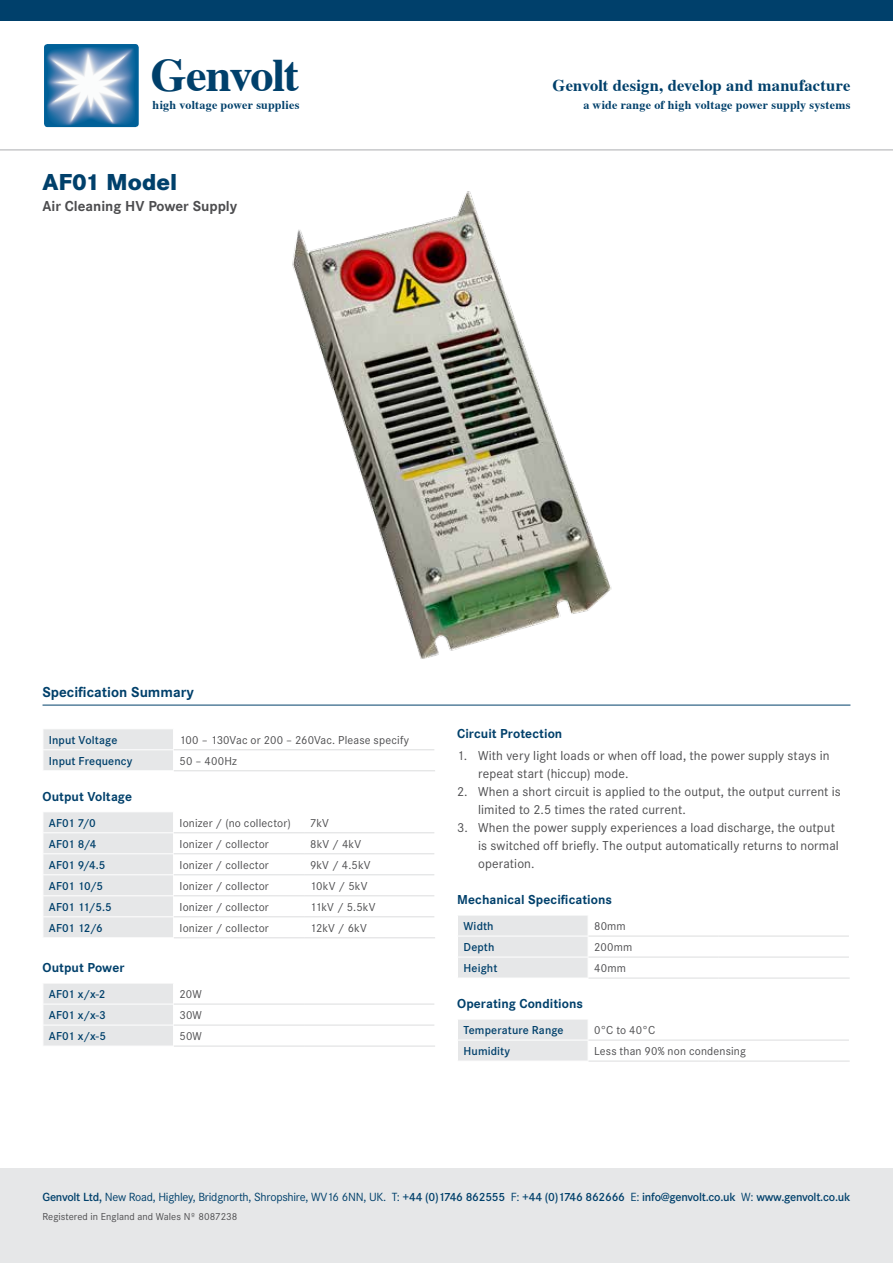
<style>
.page{position:relative;width:893px;height:1263px;background:#fff}
.page>*{position:absolute;margin:0;border:0;box-sizing:border-box;transform-origin:0 0}
.t1{font:700 46.5px "Times";letter-spacing:-.03em;color:#00406b}
.t2{font:800 24px "Corporate S";color:#00406b}
.t3{font:700 16.5px "Times";letter-spacing:.005em;color:#00406b}
.t4{font:700 15px "Corporate S";color:#4d4d4f}
.t5{font:700 15px "Corporate S";color:#00406b}
.t6{font:13.5px/18px "Corporate S";letter-spacing:.01em;color:#4d4d4f}
.t7{font:700 13.5px "Corporate S";letter-spacing:.005em;color:#00406b}
.t8{font:600 12.3px "Corporate S";letter-spacing:-.02em;color:#00406b}
.t9{font:12px "Corporate S";letter-spacing:.015em;color:#4d4d4f}
.t10{font:600 12px "Corporate S";letter-spacing:.01em;color:#00406b}
.t11{font:700 12px "Times";letter-spacing:.02em;color:#00406b}
.t12{font:10.5px "Corporate S";letter-spacing:.005em;color:#4d4d4f}
.s1{font-weight:400}
</style>
<div class="page">
<div style="left:0;top:0;width:893px;height:21px;background:#00406b"></div>
<div style="left:0;top:1168px;width:893px;height:95px;background:#e6e7e8"></div>
<svg style="left:46px;top:46px;width:91px;height:80px"></svg>
<div style="left:43px;top:43px;width:97px;height:86px;border:2px solid #fff;border-radius:4px"></div>
<hr style="left:0;top:149px;width:893px;height:2px;background:#c7c8ca">
<img style="left:292px;top:191px;width:320px;height:468px">
<div style="left:43px;top:729px;width:130px;height:41px;background:#e6e7e8"></div>
<hr style="left:174px;top:749px;width:260px;height:1px;background:#dcddde">
<hr style="left:174px;top:770px;width:261px;height:1px;background:#dcddde">
<div style="left:43px;top:812px;width:130px;height:125px;background:#e6e7e8"></div>
<hr style="left:174px;top:832px;width:130px;height:1px;background:#dcddde">
<hr style="left:304px;top:832px;width:130px;height:1px;background:#dcddde">
<hr style="left:174px;top:853px;width:130px;height:1px;background:#dcddde">
<hr style="left:304px;top:853px;width:130px;height:1px;background:#dcddde">
<hr style="left:174px;top:874px;width:130px;height:1px;background:#dcddde">
<hr style="left:304px;top:874px;width:130px;height:1px;background:#dcddde">
<hr style="left:174px;top:895px;width:130px;height:1px;background:#dcddde">
<hr style="left:304px;top:895px;width:130px;height:1px;background:#dcddde">
<hr style="left:174px;top:916px;width:130px;height:1px;background:#dcddde">
<hr style="left:304px;top:916px;width:130px;height:1px;background:#dcddde">
<hr style="left:174px;top:937px;width:130px;height:1px;background:#dcddde">
<hr style="left:304px;top:937px;width:131px;height:1px;background:#dcddde">
<svg style="left:43px;top:984px;width:130px;height:62px;background:#e7e8e8"></svg>
<hr style="left:174px;top:1004px;width:130px;height:1px;background:#dcddde">
<hr style="left:304px;top:1004px;width:130px;height:1px;background:#dcddde">
<hr style="left:174px;top:1025px;width:130px;height:1px;background:#dcddde">
<hr style="left:304px;top:1025px;width:130px;height:1px;background:#dcddde">
<hr style="left:174px;top:1046px;width:130px;height:1px;background:#dcddde">
<hr style="left:304px;top:1046px;width:131px;height:1px;background:#dcddde">
<svg style="left:458px;top:915px;width:130px;height:63px;background:#e7e8e9"></svg>
<hr style="left:588px;top:936px;width:131px;height:1px;background:#dcddde">
<hr style="left:719px;top:936px;width:130px;height:1px;background:#dcddde">
<hr style="left:588px;top:957px;width:131px;height:1px;background:#dcddde">
<hr style="left:719px;top:957px;width:130px;height:1px;background:#dcddde">
<hr style="left:588px;top:978px;width:131px;height:1px;background:#dcddde">
<hr style="left:719px;top:978px;width:131px;height:1px;background:#dcddde">
<svg style="left:458px;top:1020px;width:130px;height:41px;background:#e6e7e8"></svg>
<hr style="left:588px;top:1040px;width:131px;height:1px;background:#dcddde">
<hr style="left:719px;top:1040px;width:130px;height:1px;background:#dcddde">
<hr style="left:588px;top:1061px;width:131px;height:1px;background:#dcddde">
<hr style="left:719px;top:1061px;width:131px;height:1px;background:#dcddde">
<hr style="left:43px;top:705px;width:807px;height:1px;background:#00406b">
<h1 class="t1" style="left:150px;top:44px;width:150px">Genvolt</h1>
<p class="t11" style="left:153px;top:97px;width:148px">high voltage power supplies</p>
<h2 class="t2" style="left:43px;top:168px;width:136px">AF01 Model</h2>
<p class="t4" style="left:43px;top:198px;width:196px">Air Cleaning HV Power Supply</p>
<p class="t3" style="left:552px;top:74px;width:299px">Genvolt design, develop and manufacture</p>
<p class="t11" style="left:583px;top:97px;width:269px">a wide range of high voltage power supply systems</p>
<p class="t5" style="left:43px;top:684px;width:153px">Specification Summary</p>
<p class="t10" style="left:49px;top:733px;width:70px">Input Voltage</p>
<p class="t9" style="left:180px;top:733px;width:231px">100 – 130Vac or 200 – 260Vac. Please specify</p>
<p class="t10" style="left:49px;top:754px;width:85px">Input Frequency</p>
<p class="t9" style="left:180px;top:754px;width:59px">50 – 400Hz</p>
<p class="t7" style="left:43px;top:789px;width:91px">Output Voltage</p>
<p class="t10" style="left:49px;top:816px;width:49px">AF01 7/0</p>
<p class="t9" style="left:180px;top:816px;width:113px">Ionizer / (no collector)</p>
<p class="t9" style="left:310px;top:816px;width:20px">7kV</p>
<p class="t10" style="left:49px;top:837px;width:49px">AF01 8/4</p>
<p class="t9" style="left:180px;top:837px;width:91px">Ionizer / collector</p>
<p class="t9" style="left:310px;top:837px;width:52px">8kV / 4kV</p>
<p class="t10" style="left:49px;top:858px;width:58px">AF01 9/4.5</p>
<p class="t9" style="left:180px;top:858px;width:91px">Ionizer / collector</p>
<p class="t9" style="left:310px;top:858px;width:62px">9kV / 4.5kV</p>
<p class="t10" style="left:49px;top:879px;width:56px">AF01 10/5</p>
<p class="t9" style="left:180px;top:879px;width:91px">Ionizer / collector</p>
<p class="t9" style="left:310px;top:879px;width:59px">10kV / 5kV</p>
<p class="t10" style="left:49px;top:900px;width:64px">AF01 11/5.5</p>
<p class="t9" style="left:180px;top:900px;width:91px">Ionizer / collector</p>
<p class="t9" style="left:310px;top:900px;width:67px">11kV / 5.5kV</p>
<p class="t10" style="left:49px;top:921px;width:55px">AF01 12/6</p>
<p class="t9" style="left:180px;top:921px;width:91px">Ionizer / collector</p>
<p class="t9" style="left:310px;top:921px;width:58px">12kV / 6kV</p>
<p class="t7" style="left:43px;top:960px;width:83px">Output Power</p>
<p class="t10" style="left:49px;top:987px;width:58px">AF01 x/x-2</p>
<p class="t9" style="left:180px;top:987px;width:24px">20W</p>
<p class="t10" style="left:49px;top:1008px;width:59px">AF01 x/x-3</p>
<p class="t9" style="left:180px;top:1008px;width:24px">30W</p>
<p class="t10" style="left:49px;top:1029px;width:59px">AF01 x/x-5</p>
<p class="t9" style="left:180px;top:1029px;width:24px">50W</p>
<p class="t7" style="left:457px;top:726px;width:107px">Circuit Protection</p>
<p class="t6" style="left:478px;top:747px;width:353px;text-indent:-21px">1. With very light loads or when off load, the power supply stays in repeat start (hiccup) mode.</p>
<p class="t6" style="left:478px;top:783px;width:364px;text-indent:-21px">2. When a short circuit is applied to the output, the output current is limited to 2.5 times the rated current.</p>
<p class="t6" style="left:478px;top:819px;width:362px;text-indent:-21px">3. When the power supply experiences a load discharge, the output is switched off briefly. The output automatically returns to normal operation.</p>
<p class="t7" style="left:457px;top:892px;width:156px">Mechanical Specifications</p>
<p class="t10" style="left:463px;top:919px;width:32px">Width</p>
<p class="t9" style="left:594px;top:919px;width:33px">80mm</p>
<p class="t10" style="left:463px;top:940px;width:33px">Depth</p>
<p class="t9" style="left:594px;top:940px;width:40px">200mm</p>
<p class="t10" style="left:463px;top:961px;width:35px">Height</p>
<p class="t9" style="left:594px;top:961px;width:33px">40mm</p>
<p class="t7" style="left:457px;top:996px;width:127px">Operating Conditions</p>
<p class="t10" style="left:463px;top:1023px;width:102px">Temperature Range</p>
<p class="t9" style="left:594px;top:1023px;width:63px">0°C to 40°C</p>
<p class="t10" style="left:463px;top:1044px;width:48px">Humidity</p>
<p class="t9" style="left:594px;top:1044px;width:153px">Less than 90% non condensing</p>
<p class="t8" style="left:43px;top:1190px;width:809px">Genvolt Ltd, <span class="s1">New Road, Highley, Bridgnorth, Shropshire, WV16 6NN, UK. T:</span> +44 (0)1746 862555 <span class="s1">F:</span> +44 (0)1746 862666 <span class="s1">E:</span> info@genvolt.co.uk <span class="s1">W:</span> www.genvolt.co.uk</p>
<p class="t12" style="left:43px;top:1211px;width:197px">Registered in England and Wales Nº 8087238</p>
</div>
